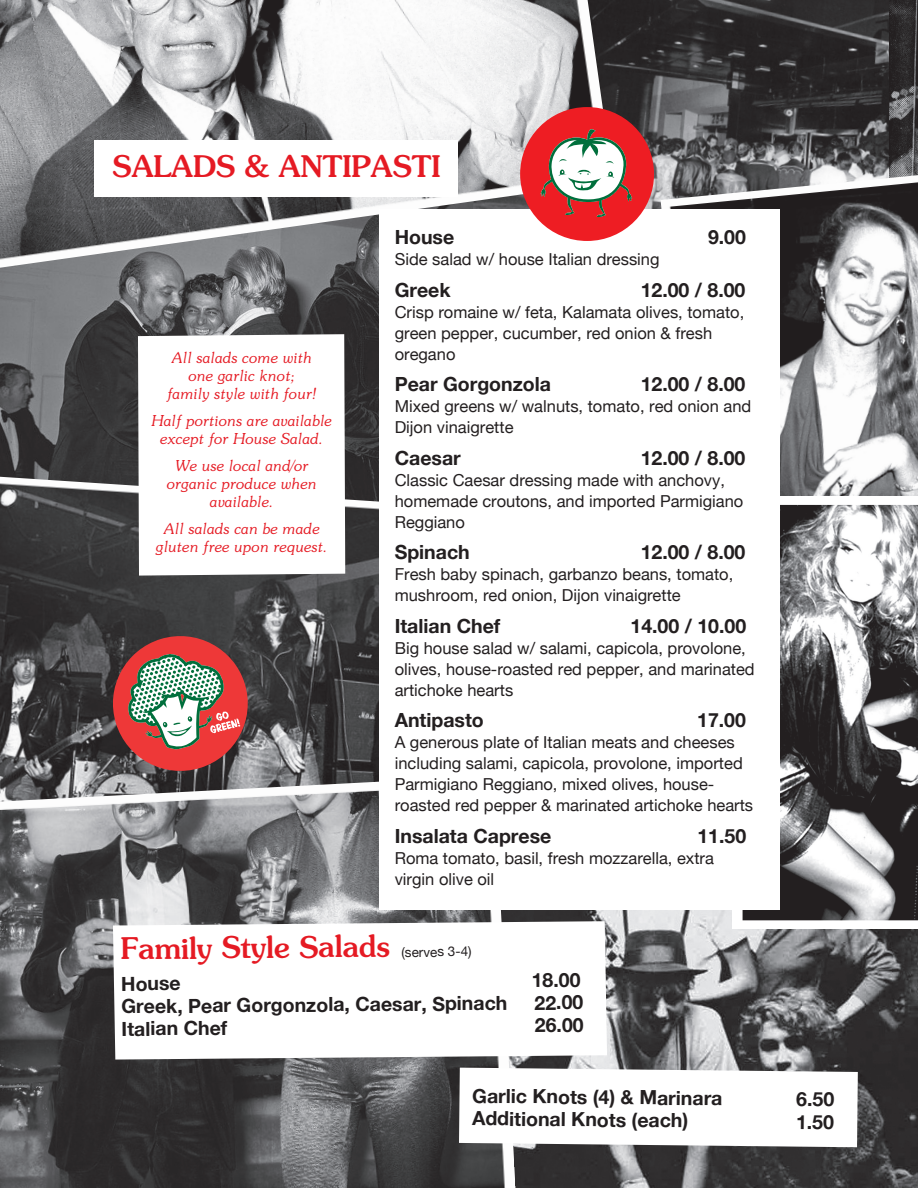
<style>
.page{position:relative;width:918px;height:1188px;background:#fff}
.page>*{position:absolute;margin:0;border:0;box-sizing:border-box;transform-origin:0 0}
.t1{font:500 29.7px "Souvenir Std";color:#e51a23}
.t2{font:700 19.5px "Helvetica Neue";color:#231f20}
.t3{font:16.5px/21px "Helvetica Neue";color:#231f20}
.t4{font:italic 300 15px/18px "Souvenir Std";color:#e51a23;text-align:center}
.s1{font-family:"Helvetica Neue";font-weight:400;font-size:13.5px;color:#231f20}
</style>
<div class="page">
<img style="left:0;top:268px;width:379px;height:209px">
<img style="left:613px;top:0;width:276px;height:209px">
<img style="left:889px;top:0;width:29px;height:175px">
<img style="left:0;top:477px;width:379px;height:299px">
<img style="left:661px;top:175px;width:257px;height:321px">
<img style="left:515px;top:910px;width:403px;height:278px">
<img style="left:0;top:0;width:613px;height:268px">
<img style="left:0;top:776px;width:515px;height:412px">
<img style="left:732px;top:504px;width:186px;height:425px">
<svg style="left:138px;top:334px;width:207px;height:242px"></svg>
<svg style="left:459px;top:1068px;width:399px;height:79px"></svg>
<svg style="left:113px;top:921px;width:494px;height:139px"></svg>
<div style="left:94px;top:140px;width:364px;height:56px;background:#fff"></div>
<svg style="left:105px;top:628px;width:151px;height:151px;background:#996560"></svg>
<div style="left:379px;top:209px;width:401px;height:700px;background:#fff"></div>
<div style="left:520px;top:107px;width:134px;height:134px;background:#ee1d23;border-radius:50%"></div>
<svg style="left:541px;top:129px;width:91px;height:88px"></svg>
<h1 class="t1" style="left:113px;top:148px;width:329px">SALADS &amp; ANTIPASTI</h1>
<p class="t4" style="left:167px;top:349px;width:151px">All salads come with one garlic knot; family style with four!</p>
<p class="t4" style="left:152px;top:412px;width:182px">Half portions are available except for House Salad.</p>
<p class="t4" style="left:167px;top:457px;width:151px">We use local and/or organic produce when available.</p>
<p class="t4" style="left:156px;top:520px;width:173px">All salads can be made gluten free upon request.</p>
<p class="t2" style="left:395px;top:222px;width:61px">House</p>
<p class="t2" style="left:708px;top:222px;width:39px">9.00</p>
<p class="t3" style="left:395px;top:250px;width:266px">Side salad w/ house Italian dressing</p>
<p class="t2" style="left:395px;top:274px;width:57px">Greek</p>
<p class="t2" style="left:641px;top:274px;width:106px">12.00 / 8.00</p>
<p class="t3" style="left:395px;top:302px;width:351px">Crisp romaine w/ feta, Kalamata olives, tomato, green pepper, cucumber, red onion &amp; fresh oregano</p>
<p class="t2" style="left:395px;top:369px;width:158px">Pear Gorgonzola</p>
<p class="t2" style="left:641px;top:369px;width:106px">12.00 / 8.00</p>
<p class="t3" style="left:395px;top:397px;width:358px">Mixed greens w/ walnuts, tomato, red onion and<br>Dijon vinaigrette</p>
<p class="t2" style="left:395px;top:442px;width:68px">Caesar</p>
<p class="t2" style="left:641px;top:442px;width:106px">12.00 / 8.00</p>
<p class="t3" style="left:395px;top:470px;width:350px">Classic Caesar dressing made with anchovy, homemade croutons, and imported Parmigiano<br>Reggiano</p>
<p class="t2" style="left:395px;top:537px;width:77px">Spinach</p>
<p class="t2" style="left:641px;top:537px;width:106px">12.00 / 8.00</p>
<p class="t3" style="left:395px;top:565px;width:340px">Fresh baby spinach, garbanzo beans, tomato, mushroom, red onion, Dijon vinaigrette</p>
<p class="t2" style="left:395px;top:610px;width:107px">Italian Chef</p>
<p class="t2" style="left:631px;top:610px;width:117px">14.00 / 10.00</p>
<p class="t3" style="left:395px;top:638px;width:362px">Big house salad w/ salami, capicola, provolone, olives, house-roasted red pepper, and marinated artichoke hearts</p>
<p class="t2" style="left:395px;top:705px;width:91px">Antipasto</p>
<p class="t2" style="left:697px;top:705px;width:50px">17.00</p>
<p class="t3" style="left:395px;top:733px;width:360px">A generous plate of Italian meats and cheeses including salami, capicola, provolone, imported Parmigiano Reggiano, mixed olives, house&shy;roasted red pepper &amp; marinated artichoke hearts</p>
<p class="t2" style="left:395px;top:820px;width:158px">Insalata Caprese</p>
<p class="t2" style="left:697px;top:820px;width:50px">11.50</p>
<p class="t3" style="left:395px;top:848px;width:321px">Roma tomato, basil, fresh mozzarella, extra virgin olive oil</p>
<h1 class="t1" style="left:121px;top:929px;width:352px">Family Style Salads <span class="s1">(serves 3-4)</span></h1>
<p class="t2" style="left:121px;top:968px;width:61px">House</p>
<p class="t2" style="left:532px;top:965px;width:51px">18.00</p>
<p class="t2" style="left:121px;top:989px;width:388px">Greek, Pear Gorgonzola, Caesar, Spinach</p>
<p class="t2" style="left:535px;top:987px;width:51px">22.00</p>
<p class="t2" style="left:122px;top:1013px;width:107px">Italian Chef</p>
<p class="t2" style="left:535px;top:1010px;width:51px">26.00</p>
<p class="t2" style="left:473px;top:1080px;width:252px;rotate:1deg">Garlic Knots (4) &amp; Marinara</p>
<p class="t2" style="left:797px;top:1084px;width:39px;rotate:1deg">6.50</p>
<p class="t2" style="left:472px;top:1102px;width:218px;rotate:1deg">Additional Knots (each)</p>
<p class="t2" style="left:796px;top:1106px;width:39px;rotate:1deg">1.50</p>
</div>
